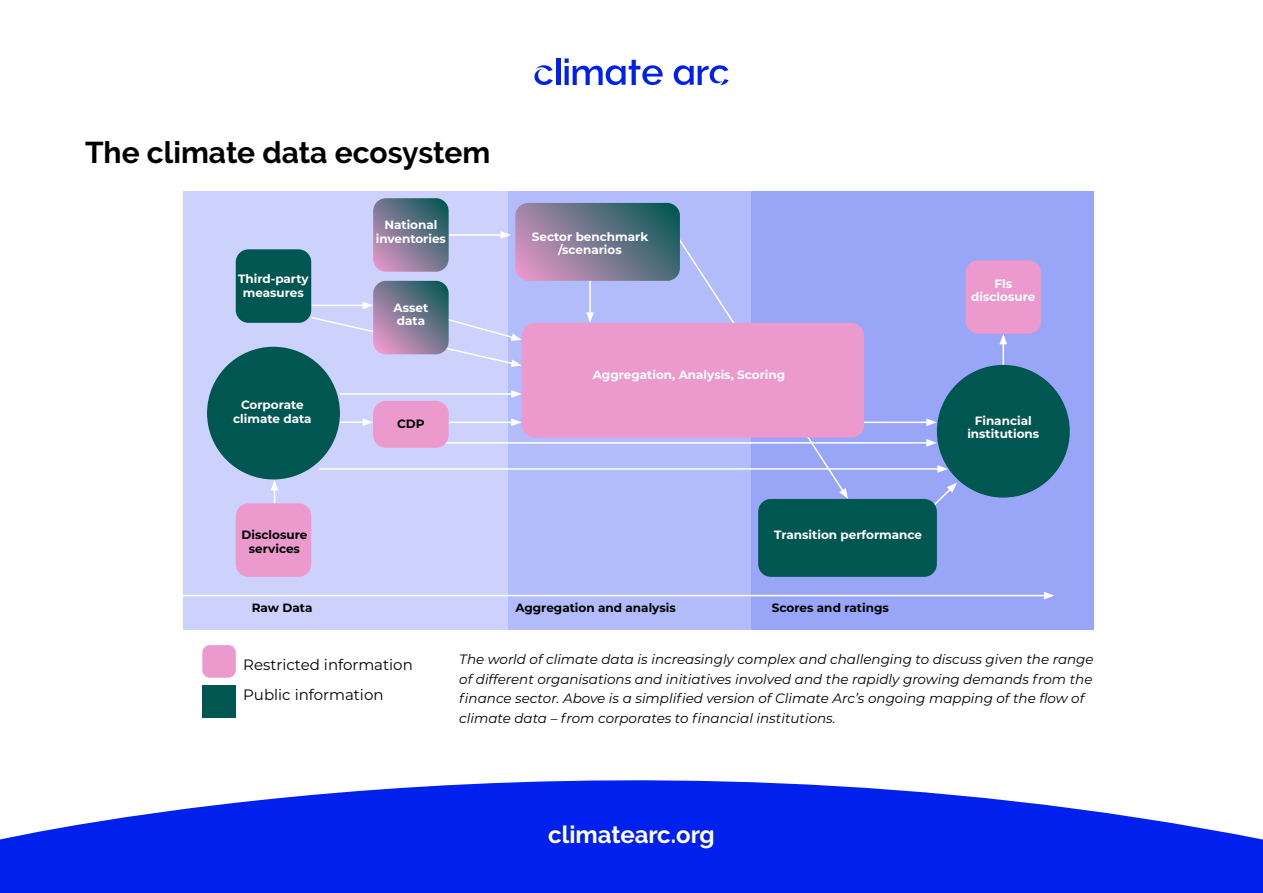
<style>
.page{position:relative;width:1263px;height:893px;background:#fff}
.page>*{position:absolute;margin:0;border:0;box-sizing:border-box;transform-origin:0 0}
.t1{font:700 30px "Raleway";color:#000}
.t2{font:700 24px "Raleway";color:#fff}
.t3{font:15px/29.5px "Montserrat";color:#000}
.t4{font:italic 13.5px/19.5px "Montserrat";color:#000}
.t5{font:700 12px/13.5px "Montserrat";color:#fff;text-align:center}
.t6{font:700 12px/13.5px "Montserrat";color:#000;text-align:center}
</style>
<div class="page">
<div style="left:556px;top:58px;width:5px;height:27px;background:#0021ed"></div>
<svg style="left:534px;top:65px;width:19px;height:20px"></svg>
<svg style="left:674px;top:65px;width:54px;height:20px"></svg>
<svg style="left:565px;top:58px;width:98px;height:27px"></svg>
<svg style="left:0;top:780px;width:1263px;height:113px;fill:#0020ed"></svg>
<div style="left:183px;top:191px;width:325px;height:438px;background:#ccd2fb"></div>
<div style="left:508px;top:191px;width:243px;height:438px;background:#b3bcfa"></div>
<div style="left:751px;top:191px;width:343px;height:438px;background:#99a6f8"></div>
<svg style="left:271px;top:480px;width:7px;height:23px"></svg>
<hr style="left:1002px;top:342px;width:2px;height:24px;background:#fff">
<svg style="left:999px;top:334px;width:8px;height:10px"></svg>
<hr style="left:183px;top:595px;width:863px;height:1px;background:#fff">
<svg style="left:1044px;top:592px;width:10px;height:7px"></svg>
<hr style="left:319px;top:468px;width:621px;height:2px;background:#fff">
<svg style="left:937px;top:465px;width:11px;height:8px"></svg>
<hr style="left:441px;top:442px;width:488px;height:2px;background:#fff">
<svg style="left:926px;top:439px;width:11px;height:8px"></svg>
<hr style="left:861px;top:422px;width:68px;height:1px;background:#fff">
<svg style="left:926px;top:418px;width:11px;height:8px"></svg>
<svg style="left:928px;top:483px;width:29px;height:25px"></svg>
<div style="left:207px;top:347px;width:133px;height:132px;background:#005651;border-radius:50%"></div>
<div style="left:937px;top:365px;width:133px;height:133px;background:#005651;border-radius:50%"></div>
<div style="left:236px;top:249px;width:75px;height:74px;background:#005651;border-radius:13px"></div>
<div style="left:236px;top:503px;width:75px;height:74px;background:#ec99ce;border-radius:13px"></div>
<div style="left:202px;top:645px;width:34px;height:33px;background:#ec99ce;border-radius:8px"></div>
<div style="left:202px;top:685px;width:34px;height:33px;background:#005651"></div>
<div style="left:965px;top:260px;width:76px;height:74px;background:#ec99ce;border-radius:13px"></div>
<div style="left:522px;top:323px;width:342px;height:115px;background:#ec99ce;border-radius:13px"></div>
<svg style="left:310px;top:198px;width:538px;height:301px"></svg>
<div style="left:758px;top:499px;width:179px;height:78px;background:#005651;border-radius:13px"></div>
<h1 class="t1" style="left:85px;top:136px;width:407px">The climate data ecosystem</h1>
<p class="t5" style="left:238px;top:272px;width:72px">Third-party measures</p>
<p class="t5" style="left:233px;top:398px;width:80px">Corporate climate data</p>
<p class="t6" style="left:242px;top:527px;width:67px">Disclosure services</p>
<p class="t5" style="left:376px;top:218px;width:72px">National inventories</p>
<p class="t5" style="left:394px;top:300px;width:36px;text-align:left">Asset data</p>
<p class="t6" style="left:397px;top:416px;width:29px">CDP</p>
<p class="t5" style="left:532px;top:229px;width:118px">Sector benchmark /scenarios</p>
<p class="t5" style="left:593px;top:368px;width:194px">Aggregation, Analysis, Scoring</p>
<p class="t5" style="left:774px;top:527px;width:149px">Transition performance</p>
<p class="t6" style="left:252px;top:601px;width:62px">Raw Data</p>
<p class="t6" style="left:515px;top:601px;width:162px">Aggregation and analysis</p>
<p class="t6" style="left:772px;top:601px;width:118px">Scores and ratings</p>
<p class="t5" style="left:971px;top:276px;width:66px">Fls disclosure</p>
<p class="t5" style="left:967px;top:413px;width:73px">Financial institutions</p>
<p class="t3" style="left:243px;top:650px;width:171px">Restricted information<br>Public information</p>
<p class="t4" style="left:459px;top:649px;width:636px">The world of climate data is increasingly complex and challenging to discuss given the range of different organisations and initiatives involved and the rapidly growing demands from the finance sector. Above is a simplified version of Climate Arc’s ongoing mapping of the flow of climate data – from corporates to financial institutions.</p>
<h2 class="t2" style="left:548px;top:821px;width:168px">climatearc.org</h2>
</div>
